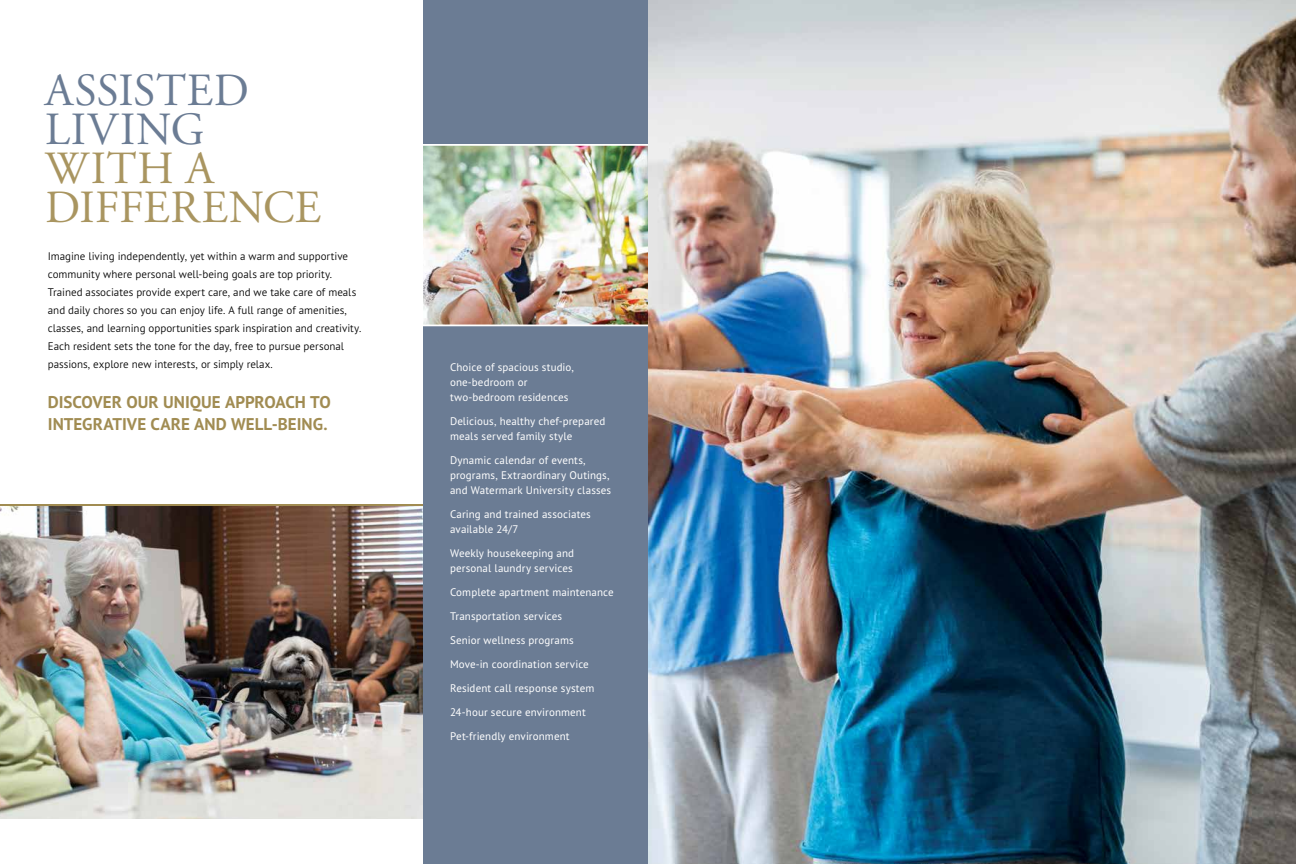
<style>
.page{position:relative;width:1296px;height:864px;background:#fff}
.page>*{position:absolute;margin:0;border:0;box-sizing:border-box;transform-origin:0 0}
.t1{font:46px/39px "Adobe Garamond Pro";letter-spacing:.01em;color:#a99560}
.t2{font:46px/39px "Adobe Garamond Pro";letter-spacing:.015em;color:#6b7c94}
.t3{font:700 17px/22px "PT Sans Pro";color:#a18c52}
.t4{font:11px/15px "PT Sans Pro";letter-spacing:.01em;color:#fff}
.t5{font:300 11px/18px "PT Sans Pro";color:#000}
</style>
<div class="page">
<img style="left:0;top:506px;width:423px;height:313px">
<hr style="left:0;top:504px;width:462px;height:2px;background:#a18c52">
<div style="left:423px;top:0;width:225px;height:864px;background:#6b7c94"></div>
<img style="left:423px;top:146px;width:225px;height:179px">
<hr style="left:416px;top:144px;width:232px;height:2px;background:#fff">
<hr style="left:416px;top:325px;width:232px;height:1px;background:#fff">
<img style="left:648px;top:0;width:648px;height:864px">
<h1 class="t2" style="left:45px;top:73px;width:205px">ASSISTED<br>LIVING</h1>
<h1 class="t1" style="left:45px;top:151px;width:277px">WITH A<br>DIFFERENCE</h1>
<p class="t5" style="left:48px;top:247px;width:315px">Imagine living independently, yet within a warm and supportive community where personal well-being goals are top priority.<br>Trained associates provide expert care, and we take care of meals and daily chores so you can enjoy life. A full range of amenities, classes, and learning opportunities spark inspiration and creativity.<br>Each resident sets the tone for the day, free to pursue personal passions, explore new interests, or simply relax.</p>
<h2 class="t3" style="left:48px;top:391px;width:285px">DISCOVER OUR UNIQUE APPROACH TO<br>INTEGRATIVE CARE AND WELL-BEING.</h2>
<p class="t4" style="left:450px;top:359px;width:126px">Choice of spacious studio, one-bedroom or two-bedroom residences</p>
<p class="t4" style="left:450px;top:413px;width:157px">Delicious, healthy chef-prepared meals served family style</p>
<p class="t4" style="left:450px;top:452px;width:163px">Dynamic calendar of events, programs, Extraordinary Outings, and Watermark University classes</p>
<p class="t4" style="left:450px;top:506px;width:142px">Caring and trained associates available 24/7</p>
<p class="t4" style="left:450px;top:545px;width:126px">Weekly housekeeping and personal laundry services</p>
<p class="t4" style="left:450px;top:580px;width:165px;line-height:24px">Complete apartment maintenance<br>Transportation services<br>Senior wellness programs<br>Move-in coordination service<br>Resident call response system<br>24-hour secure environment<br>Pet-friendly environment</p>
</div>
